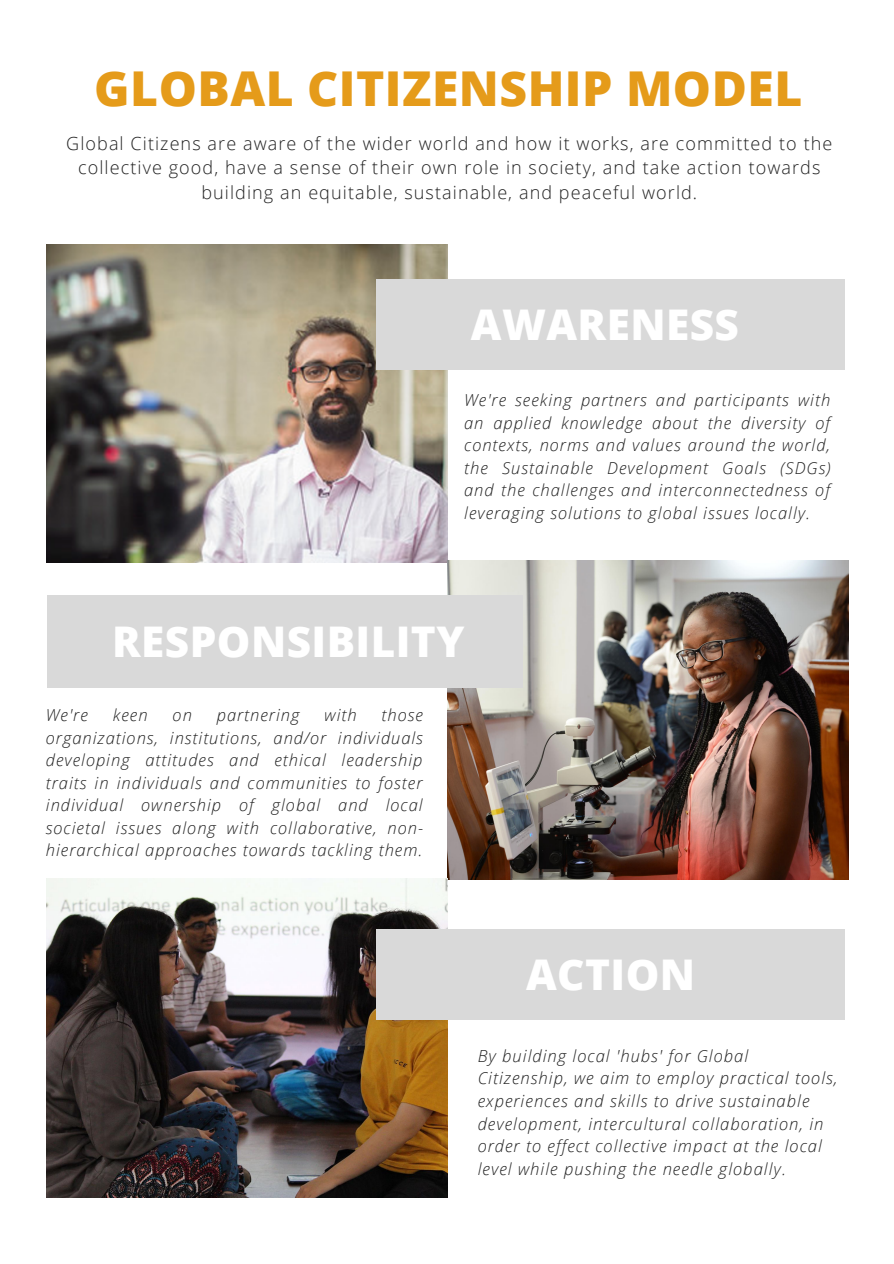
<style>
.page{position:relative;width:894px;height:1264px;background:#fff}
.page>*{position:absolute;margin:0;border:0;box-sizing:border-box;transform-origin:0 0}
.t1{font:800 48px "Open Sans";letter-spacing:.01em;color:#e59b1a}
.t2{font:800 42.3px "Open Sans";letter-spacing:.01em;color:#fff}
.t3{font:300 18px/24.8px "Open Sans";letter-spacing:.06em;color:#222;text-align:center}
.t4{font:italic 300 16.65px/22.6px "Open Sans";letter-spacing:.06em;color:#222}
.t5{font:italic 300 16.5px/22.5px "Open Sans";letter-spacing:.06em;color:#222;text-align:justify}
</style>
<div class="page">
<img style="left:46px;top:244px;width:401px;height:319px">
<img style="left:447px;top:560px;width:401px;height:319px">
<img style="left:46px;top:878px;width:401px;height:319px">
<div style="left:376px;top:279px;width:468px;height:90px;background:#d9d9d9"></div>
<div style="left:47px;top:596px;width:475px;height:91px;background:#d9d9d9"></div>
<div style="left:376px;top:929px;width:468px;height:90px;background:#d9d9d9"></div>
<h1 class="t1" style="left:94px;top:55px;width:709px">GLOBAL CITIZENSHIP MODEL</h1>
<p class="t3" style="left:66px;top:130px;width:767px">Global Citizens are aware of the wider world and how it works, are committed to the collective good, have a sense of their own role in society, and take action towards building an equitable, sustainable, and peaceful world.</p>
<h2 class="t2" style="left:470px;top:295px;width:269px">AWARENESS</h2>
<p class="t5" style="left:464px;top:388px;width:368px">We're seeking partners and participants with an applied knowledge about the diversity of contexts, norms and values around the world, the Sustainable Development Goals (SDGs) and the challenges and interconnectedness of leveraging solutions to global issues locally.</p>
<h2 class="t2" style="left:112px;top:612px;width:353px">RESPONSIBILITY</h2>
<p class="t5" style="left:46px;top:703px;width:378px;text-indent:335px">those organizations, institutions, and/or individuals developing attitudes and ethical leadership traits in individuals and communities to foster individual ownership of global and local societal issues along with collaborative, non&shy;hierarchical approaches towards tackling them.</p>
<p class="t5" style="left:46px;top:703px;width:43px">We're</p>
<p class="t5" style="left:113px;top:703px;width:36px">keen</p>
<p class="t5" style="left:172px;top:703px;width:21px">on</p>
<p class="t5" style="left:217px;top:703px;width:84px">partnering</p>
<p class="t5" style="left:324px;top:703px;width:34px">with</p>
<h2 class="t2" style="left:526px;top:945px;width:170px">ACTION</h2>
<p class="t4" style="left:477px;top:1043px;width:361px">By building local 'hubs' for Global Citizenship, we aim to employ practical tools, experiences and skills to drive sustainable development, intercultural collaboration, in order to effect collective impact at the local level while pushing the needle globally.</p>
</div>
